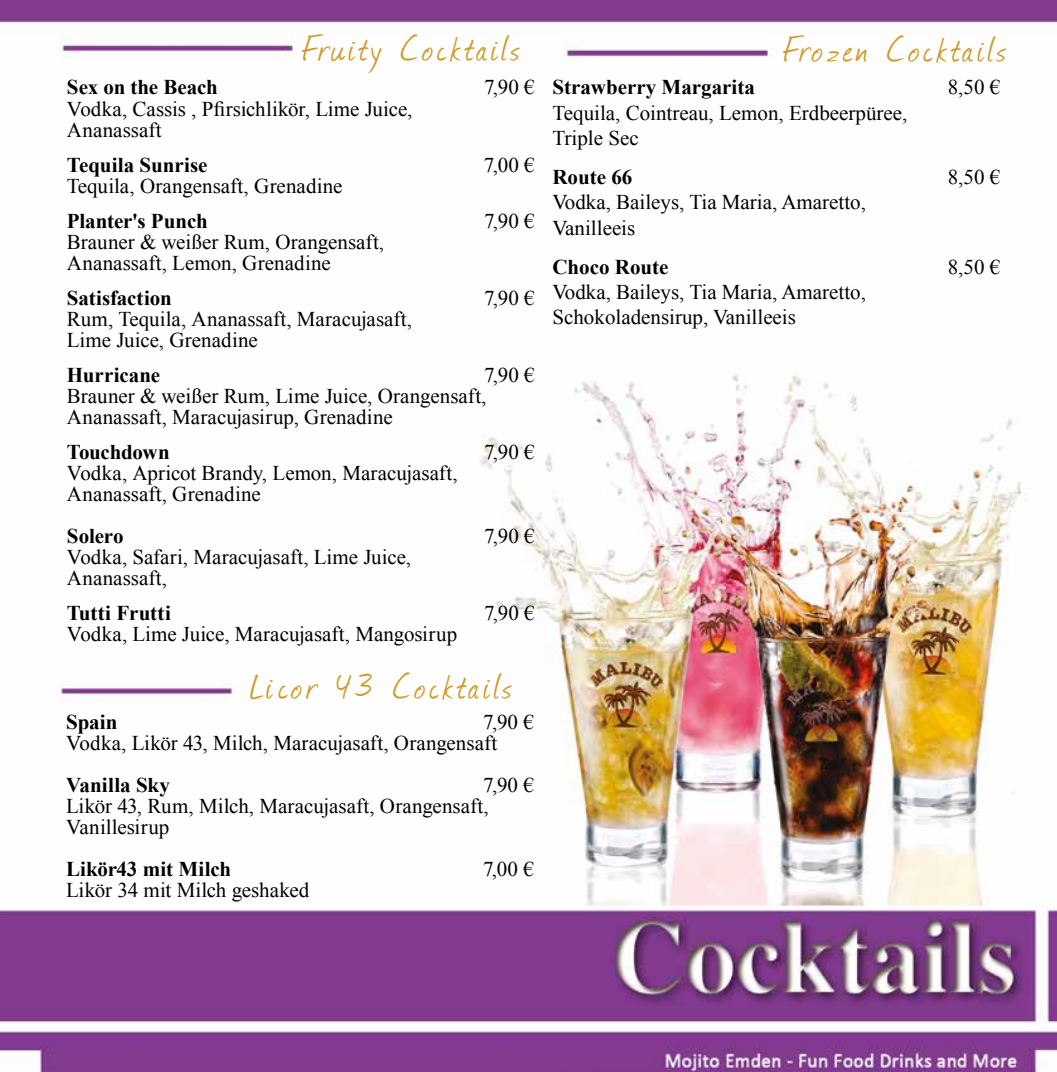
<style>
.page{position:relative;width:1057px;height:1072px;background:#fff}
.page>*{position:absolute;margin:0;border:0;box-sizing:border-box;transform-origin:0 0}
.t1{font:42px "Journal";letter-spacing:.085em;color:#cc9b2b}
.t2{font:42px "Journal";letter-spacing:.11em;color:#cc9b2b}
.t3{font:21px/21px "Times New Roman";color:#000}
.t4{font:700 21px "Times New Roman";color:#000}
</style>
<div class="page">
<img style="left:0;top:0;width:1057px;height:1071px">
<h1 class="t1" style="left:302px;top:20px;width:220px">Fruity Cocktails</h1>
<p class="t4" style="left:67px;top:73px;width:152px">Sex on the Beach</p>
<p class="t3" style="left:484px;top:77px;width:52px">7,90 €</p>
<p class="t3" style="left:67px;top:98px;width:347px">Vodka, Cassis , Pfirsichlikör, Lime Juice,<br>Ananassaft</p>
<p class="t4" style="left:67px;top:150px;width:142px">Tequila Sunrise</p>
<p class="t3" style="left:484px;top:154px;width:52px">7,00 €</p>
<p class="t3" style="left:67px;top:175px;width:277px">Tequila, Orangensaft, Grenadine</p>
<p class="t4" style="left:67px;top:206px;width:142px">Planter's Punch</p>
<p class="t3" style="left:484px;top:210px;width:52px">7,90 €</p>
<p class="t3" style="left:67px;top:231px;width:319px">Brauner &amp; weißer Rum, Orangensaft,<br>Ananassaft, Lemon, Grenadine</p>
<p class="t4" style="left:67px;top:283px;width:106px">Satisfaction</p>
<p class="t3" style="left:484px;top:287px;width:52px">7,90 €</p>
<p class="t3" style="left:67px;top:308px;width:347px">Rum, Tequila, Ananassaft, Maracujasaft,<br>Lime Juice, Grenadine</p>
<p class="t4" style="left:67px;top:360px;width:95px">Hurricane</p>
<p class="t3" style="left:67px;top:364px;width:469px;text-indent:417px">7,90 €<br>Brauner &amp; weißer Rum, Lime Juice, Orangensaft,<br>Ananassaft, Maracujasirup, Grenadine</p>
<p class="t4" style="left:67px;top:437px;width:104px">Touchdown</p>
<p class="t3" style="left:484px;top:441px;width:52px">7,90 €</p>
<p class="t3" style="left:67px;top:462px;width:392px">Vodka, Apricot Brandy, Lemon, Maracujasaft,<br>Ananassaft, Grenadine</p>
<p class="t4" style="left:67px;top:521px;width:58px">Solero</p>
<p class="t3" style="left:484px;top:525px;width:52px">7,90 €</p>
<p class="t3" style="left:67px;top:546px;width:345px">Vodka, Safari, Maracujasaft, Lime Juice,<br>Ananassaft,</p>
<p class="t4" style="left:67px;top:598px;width:105px">Tutti Frutti</p>
<p class="t3" style="left:484px;top:602px;width:52px">7,90 €</p>
<p class="t3" style="left:67px;top:623px;width:392px">Vodka, Lime Juice, Maracujasaft, Mangosirup</p>
<h1 class="t2" style="left:250px;top:658px;width:264px">Licor 43 Cocktails</h1>
<p class="t4" style="left:66px;top:707px;width:53px">Spain</p>
<p class="t3" style="left:66px;top:711px;width:469px;text-indent:417px">7,90 €<br>Vodka, Likör 43, Milch, Maracujasaft, Orangensaft</p>
<p class="t4" style="left:66px;top:770px;width:105px">Vanilla Sky</p>
<p class="t3" style="left:66px;top:774px;width:469px;text-indent:417px">7,90 €<br>Likör 43, Rum, Milch, Maracujasaft, Orangensaft,<br>Vanillesirup</p>
<p class="t4" style="left:66px;top:854px;width:167px">Likör43 mit Milch</p>
<p class="t3" style="left:483px;top:858px;width:52px">7,00 €</p>
<p class="t3" style="left:66px;top:879px;width:245px">Likör 34 mit Milch geshaked</p>
<h1 class="t1" style="left:783px;top:21px;width:225px">Frozen Cocktails</h1>
<p class="t4" style="left:552px;top:73px;width:204px">Strawberry Margarita</p>
<p class="t3" style="left:947px;top:77px;width:54px">8,50 €</p>
<p class="t3" style="left:552px;top:100px;width:356px;line-height:25.2px">Tequila, Cointreau, Lemon, Erdbeerpüree,<br>Triple Sec</p>
<p class="t4" style="left:552px;top:162px;width:81px">Route 66</p>
<p class="t3" style="left:947px;top:166px;width:54px">8,50 €</p>
<p class="t3" style="left:552px;top:189px;width:315px;line-height:25.2px">Vodka, Baileys, Tia Maria, Amaretto,<br>Vanilleeis</p>
<p class="t4" style="left:552px;top:252px;width:118px">Choco Route</p>
<p class="t3" style="left:947px;top:256px;width:54px">8,50 €</p>
<p class="t3" style="left:552px;top:279px;width:315px;line-height:25.2px">Vodka, Baileys, Tia Maria, Amaretto,<br>Schokoladensirup, Vanilleeis</p>
</div>
